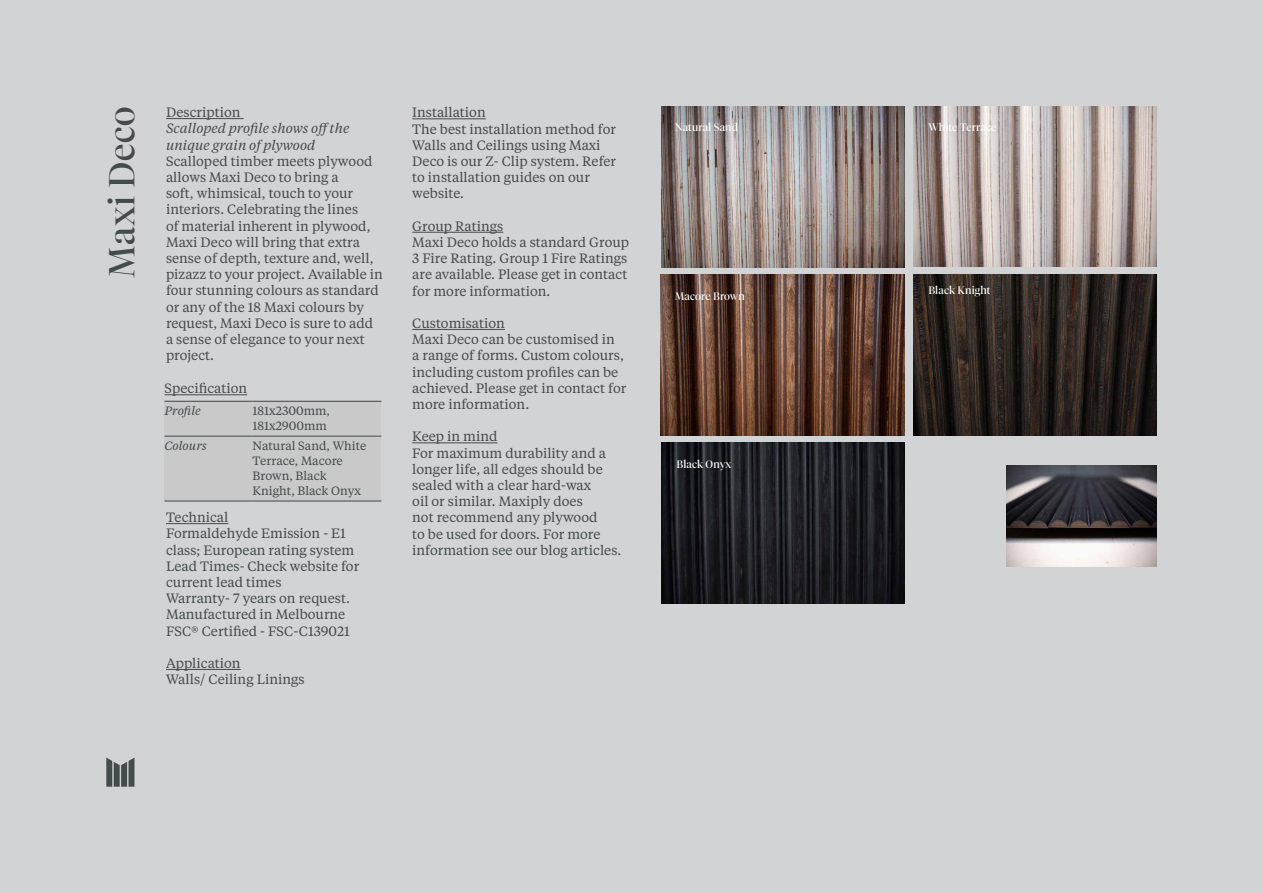
<style>
.page{position:relative;width:1263px;height:893px;background:#d1d3d4}
.page>*{position:absolute;margin:0;border:0;box-sizing:border-box;transform-origin:0 0}
.t1{font:36px "Tiempos Fine";letter-spacing:.015em;color:#444b4c}
.t2{font:13.5px/16.2px "Tiempos Text";color:#444b4c}
.t3{font:italic 13.5px/16.2px "Tiempos Text";color:#444b4c}
.t4{font:12px/15px "Tiempos Text";color:#444b4c}
.t5{font:italic 12px "Tiempos Text";color:#444b4c}
.t6{font:10.8px "Tiempos Fine";letter-spacing:.015em;color:#fff}
</style>
<div class="page">
<hr style="left:166px;top:118px;width:78px;height:1px;background:#444b4c">
<hr style="left:166px;top:523px;width:62px;height:1px;background:#444b4c">
<hr style="left:166px;top:669px;width:75px;height:1px;background:#444b4c">
<div style="left:164px;top:401px;width:217px;height:101px;background:#c9c9c9"></div>
<hr style="left:164px;top:401px;width:89px;height:1px;background:#444b4c">
<hr style="left:253px;top:401px;width:128px;height:1px;background:#444b4c">
<hr style="left:164px;top:436px;width:89px;height:1px;background:#444b4c">
<hr style="left:253px;top:436px;width:128px;height:1px;background:#444b4c">
<hr style="left:164px;top:501px;width:89px;height:1px;background:#444b4c">
<hr style="left:253px;top:501px;width:128px;height:1px;background:#444b4c">
<hr style="left:412px;top:119px;width:74px;height:1px;background:#444b4c">
<hr style="left:412px;top:232px;width:91px;height:1px;background:#444b4c">
<hr style="left:412px;top:329px;width:93px;height:1px;background:#444b4c">
<hr style="left:412px;top:443px;width:85px;height:1px;background:#444b4c">
<svg style="left:106px;top:758px;width:28px;height:29px"></svg>
<hr style="left:164px;top:394px;width:83px;height:1px;background:#444b4c">
<img style="left:661px;top:107px;width:244px;height:160px">
<img style="left:913px;top:107px;width:244px;height:160px">
<img style="left:661px;top:274px;width:243px;height:161px">
<img style="left:661px;top:442px;width:244px;height:161px">
<img style="left:1006px;top:466px;width:151px;height:100px">
<img style="left:913px;top:274px;width:244px;height:161px">
<h1 class="t1" style="left:100px;top:278px;width:173px;rotate:-90deg">Maxi Deco</h1>
<p class="t2" style="left:166px;top:104px;width:76px">Description</p>
<p class="t3" style="left:166px;top:120px;width:185px">Scalloped profile shows off the unique grain of plywood</p>
<p class="t2" style="left:166px;top:152px;width:218px">Scalloped timber meets plywood allows Maxi Deco to bring a<br>soft, whimsical, touch to your interiors. Celebrating the lines<br>of material inherent in plywood,<br>Maxi Deco will bring that extra sense of depth, texture and, well, pizazz to your project. Available in four stunning colours as standard or any of the 18 Maxi colours by request, Maxi Deco is sure to add a sense of elegance to your next project.</p>
<p class="t2" style="left:164px;top:380px;width:84px">Specification</p>
<p class="t5" style="left:164px;top:403px;width:38px">Profile</p>
<p class="t4" style="left:253px;top:403px;width:79px">181x2300mm,<br>181x2900mm</p>
<p class="t5" style="left:164px;top:438px;width:44px">Colours</p>
<p class="t4" style="left:253px;top:438px;width:115px">Natural Sand, White<br>Terrace, Macore<br>Brown, Black<br>Knight, Black Onyx</p>
<p class="t2" style="left:166px;top:509px;width:195px">Technical<br>Formaldehyde Emission - E1 class; European rating system<br>Lead Times- Check website for current lead times<br>Warranty- 7 years on request.<br>Manufactured in Melbourne<br>FSC® Certified - FSC-C139021</p>
<p class="t2" style="left:166px;top:654px;width:140px">Application<br>Walls/ Ceiling Linings</p>
<p class="t2" style="left:412px;top:104px;width:205px">Installation<br>The best installation method for<br>Walls and Ceilings using Maxi<br>Deco is our Z- Clip system. Refer to installation guides on our website.</p>
<p class="t2" style="left:412px;top:217px;width:218px">Group Ratings<br>Maxi Deco holds a standard Group<br>3 Fire Rating. Group 1 Fire Ratings are available. Please get in contact for more information.</p>
<p class="t2" style="left:412px;top:314px;width:216px">Customisation<br>Maxi Deco can be customised in<br>a range of forms. Custom colours, including custom profiles can be achieved. Please get in contact for more information.</p>
<p class="t2" style="left:412px;top:428px;width:211px">Keep in mind<br>For maximum durability and a longer life, all edges should be sealed with a clear hard-wax<br>oil or similar. Maxiply does<br>not recommend any plywood<br>to be used for doors. For more information see our blog articles.</p>
<p class="t6" style="left:675px;top:121px;width:65px">Natural Sand</p>
<p class="t6" style="left:928px;top:121px;width:69px">White Terrace</p>
<p class="t6" style="left:675px;top:289px;width:72px">Macore Brown</p>
<p class="t6" style="left:676px;top:457px;width:57px">Black Onyx</p>
<p class="t6" style="left:928px;top:284px;width:64px">Black Knight</p>
</div>
